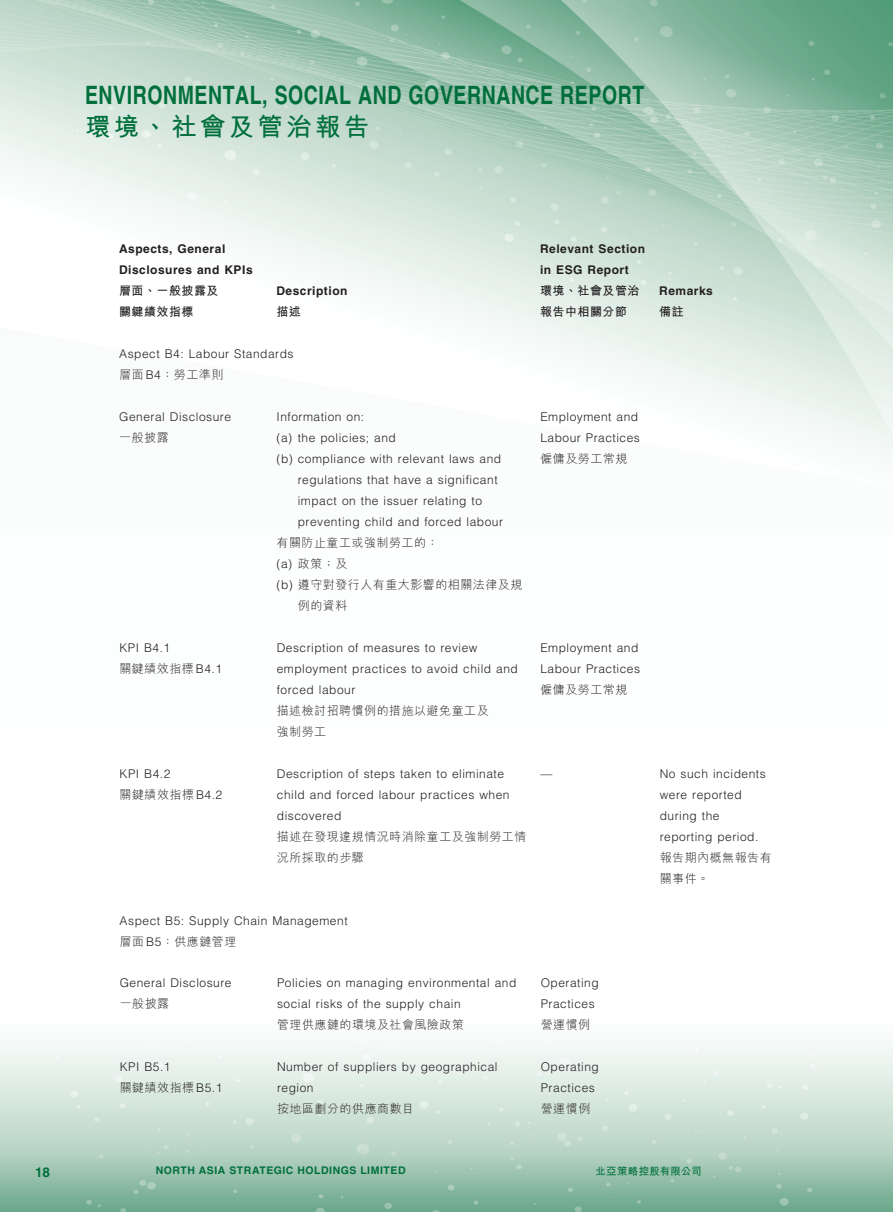
<style>
.page{position:relative;width:893px;height:1212px;background:#fff}
.page>*{position:absolute;margin:0;border:0;box-sizing:border-box;transform-origin:0 0}
.t1{font:700 25.5px "M Hei HK";letter-spacing:.13em;color:#006f3c}
.t2{font:700 25.35px "Helvetica";letter-spacing:.03em;color:#006f3c;scale:.77 1}
.t3{font:700 13.5px "Helvetica";color:#006f3c}
.t4{font:300 12px/21px "Helvetica";letter-spacing:.04em;color:#231f20}
.t5{font:300 12px/21px "M Hei HK";letter-spacing:.04em;color:#231f20}
.t6{font:700 12px/21px "Helvetica";letter-spacing:.04em;color:#231f20}
.t7{font:700 12px/21px "M Hei HK";letter-spacing:.04em;color:#231f20}
.t8{font:700 10.5px "Helvetica";letter-spacing:.05em;color:#006f3c}
.t9{font:700 10.5px "M Hei HK";letter-spacing:.015em;color:#006f3c}
.s1{font-family:"Helvetica"}
</style>
<div class="page">
<img style="left:0;top:0;width:893px;height:1212px">
<h2 class="t2" style="left:85px;top:80px;width:673px">Environmental, social and Governance REPORT</h2>
<h1 class="t1" style="left:85px;top:108px;width:286px">環境、社會及管治報告</h1>
<p class="t6" style="left:119px;top:238px;width:135px">Aspects, General<br>Disclosures and KPIs</p>
<p class="t7" style="left:119px;top:279px;width:101px">層面、一般披露及關鍵績效指標</p>
<p class="t6" style="left:276px;top:280px;width:73px">Description</p>
<p class="t7" style="left:276px;top:300px;width:26px">描述</p>
<p class="t4" style="left:119px;top:343px;width:176px">Aspect B4: Labour Standards</p>
<p class="t5" style="left:119px;top:364px;width:106px">層面 <span class="s1">B4</span>：勞工準則</p>
<p class="t4" style="left:119px;top:406px;width:113px">General Disclosure</p>
<p class="t5" style="left:119px;top:426px;width:51px">一般披露</p>
<p class="t4" style="left:277px;top:406px;width:89px">Information on:</p>
<p class="t4" style="left:277px;top:427px;width:121px">(a) the policies; and</p>
<p class="t4" style="left:277px;top:448px;width:226px">(b) compliance with relevant laws and</p>
<p class="t4" style="left:298px;top:469px;width:201px">regulations that have a significant</p>
<p class="t4" style="left:298px;top:490px;width:186px">impact on the issuer relating to</p>
<p class="t4" style="left:298px;top:511px;width:207px">preventing child and forced labour</p>
<p class="t5" style="left:277px;top:531px;width:164px">有關防止童工或強制勞工的：</p>
<p class="t5" style="left:277px;top:552px;width:72px"><span class="s1">(a)</span> 政策；及</p>
<p class="t5" style="left:277px;top:573px;width:247px"><span class="s1">(b)</span> 遵守對發行人有重大影響的相關法律及規</p>
<p class="t5" style="left:298px;top:594px;width:51px">例的資料</p>
<p class="t4" style="left:119px;top:637px;width:52px">KPI B4.1</p>
<p class="t5" style="left:119px;top:657px;width:104px">關鍵績效指標 <span class="s1">B4.1</span></p>
<p class="t4" style="left:119px;top:763px;width:52px">KPI B4.2</p>
<p class="t5" style="left:119px;top:783px;width:104px">關鍵績效指標 <span class="s1">B4.2</span></p>
<p class="t4" style="left:277px;top:637px;width:243px">Description of measures to review employment practices to avoid child and forced labour</p>
<p class="t5" style="left:277px;top:699px;width:214px">描述檢討招聘慣例的措施以避免童工及強制勞工</p>
<p class="t4" style="left:277px;top:763px;width:234px">Description of steps taken to eliminate child and forced labour practices when discovered</p>
<p class="t5" style="left:277px;top:825px;width:251px">描述在發現違規情況時消除童工及強制勞工情況所採取的步驟</p>
<p class="t4" style="left:120px;top:910px;width:230px">Aspect B5: Supply Chain Management</p>
<p class="t5" style="left:120px;top:930px;width:118px">層面 <span class="s1">B5</span>：供應鏈管理</p>
<p class="t4" style="left:120px;top:972px;width:113px">General Disclosure</p>
<p class="t5" style="left:120px;top:993px;width:51px">一般披露</p>
<p class="t4" style="left:277px;top:972px;width:241px">Policies on managing environmental and social risks of the supply chain</p>
<p class="t5" style="left:277px;top:1014px;width:189px">管理供應鏈的環境及社會風險政策</p>
<p class="t4" style="left:120px;top:1056px;width:52px">KPI B5.1</p>
<p class="t5" style="left:120px;top:1077px;width:104px">關鍵績效指標 <span class="s1">B5.1</span></p>
<p class="t4" style="left:277px;top:1056px;width:222px">Number of suppliers by geographical region</p>
<p class="t5" style="left:277px;top:1098px;width:139px">按地區劃分的供應商數目</p>
<p class="t6" style="left:540px;top:238px;width:106px">Relevant Section in ESG Report</p>
<p class="t7" style="left:540px;top:279px;width:101px">環境、社會及管治報告中相關分節</p>
<p class="t6" style="left:659px;top:280px;width:55px">Remarks</p>
<p class="t7" style="left:659px;top:300px;width:26px">備註</p>
<p class="t4" style="left:540px;top:406px;width:101px">Employment and<br>Labour Practices</p>
<p class="t5" style="left:540px;top:447px;width:89px">僱傭及勞工常規</p>
<p class="t4" style="left:540px;top:637px;width:101px">Employment and<br>Labour Practices</p>
<p class="t5" style="left:540px;top:678px;width:89px">僱傭及勞工常規</p>
<p class="t4" style="left:541px;top:763px;width:13px">—</p>
<p class="t4" style="left:660px;top:763px;width:108px">No such incidents were reported during the reporting period.</p>
<p class="t5" style="left:660px;top:846px;width:114px">報告期內概無報告有關事件。</p>
<p class="t4" style="left:541px;top:972px;width:60px">Operating<br>Practices</p>
<p class="t5" style="left:541px;top:1014px;width:51px">營運慣例</p>
<p class="t4" style="left:541px;top:1056px;width:60px">Operating<br>Practices</p>
<p class="t5" style="left:541px;top:1098px;width:51px">營運慣例</p>
<p class="t3" style="left:35px;top:1164px;width:16px">18</p>
<p class="t8" style="left:156px;top:1164px;width:251px">North Asia Strategic Holdings Limited</p>
<p class="t9" style="left:595px;top:1163px;width:108px">北亞策略控股有限公司</p>
</div>
